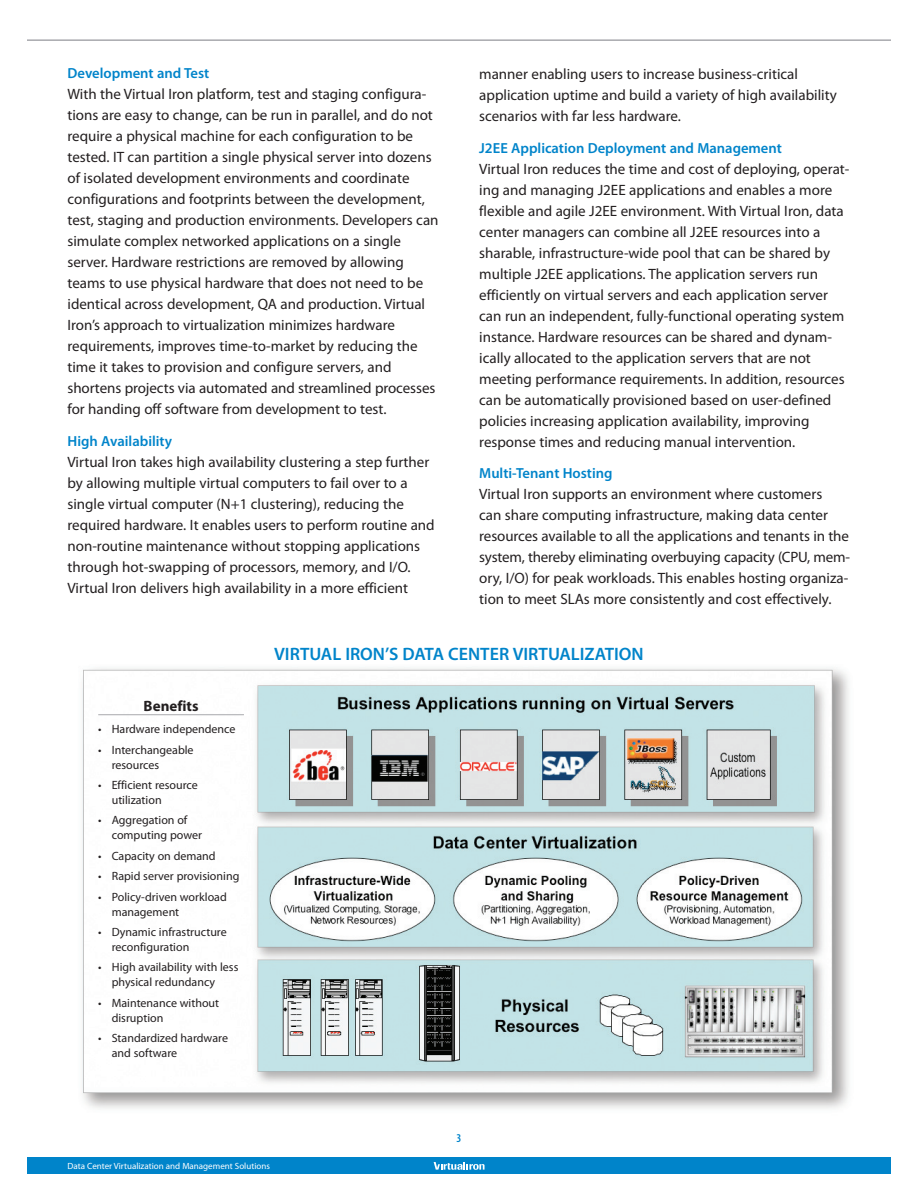
<style>
.page{position:relative;width:918px;height:1188px;background:#fff}
.page>*{position:absolute;margin:0;border:0;box-sizing:border-box;transform-origin:0 0}
.t1{font:600 18px "Myriad Pro";color:#0084ca}
.t2{font:15px/21px "Myriad Pro";color:#231f20}
.t3{font:700 15px "Myriad Pro";color:#231f20}
.t4{font:600 14.7px "Myriad Pro";color:#0084ca}
.t5{font:12px/15px "Myriad Pro";color:#231f20}
.t6{font:600 condensed 12px "Myriad Pro";color:#0084ca}
.t7{font:9px "Myriad Pro";color:#fff}
</style>
<div class="page">
<img style="left:82px;top:668px;width:767px;height:441px">
<div style="left:27px;top:1157px;width:864px;height:17px;background:#0084ca"></div>
<svg style="left:434px;top:1162px;width:51px;height:8px"></svg>
<hr style="left:98px;top:714px;width:146px;height:1px;background:#a8a9ad">
<hr style="left:27px;top:39px;width:864px;height:2px;background:#a8a9ad">
<p class="t4" style="left:68px;top:68px;width:143px">Development and Test</p>
<p class="t2" style="left:68px;top:85px;width:373px">With the Virtual Iron platform, test and staging configura&shy;tions are easy to change, can be run in parallel, and do not require a physical machine for each configuration to be tested. IT can partition a single physical server into dozens of isolated development environments and coordinate configurations and footprints between the development, test, staging and production environments. Developers can simulate complex networked applications on a single server. Hardware restrictions are removed by allowing teams to use physical hardware that does not need to be identical across development, QA and production. Virtual Iron’s approach to virtualization minimizes hardware requirements, improves time-to-market by reducing the time it takes to provision and configure servers, and shortens projects via automated and streamlined processes for handing off software from development to test.</p>
<p class="t4" style="left:68px;top:436px;width:106px">High Availability</p>
<p class="t2" style="left:68px;top:453px;width:369px">Virtual Iron takes high availability clustering a step further by allowing multiple virtual computers to fail over to a single virtual computer (N+1 clustering), reducing the required hardware. It enables users to perform routine and non-routine maintenance without stopping applications through hot-swapping of processors, memory, and I/O.<br>Virtual Iron delivers high availability in a more efficient</p>
<p class="t2" style="left:479px;top:64px;width:359px">manner enabling users to increase business-critical application uptime and build a variety of high availability scenarios with far less hardware.</p>
<p class="t4" style="left:479px;top:142px;width:304px">J2EE Application Deployment and Management</p>
<p class="t2" style="left:479px;top:159px;width:372px">Virtual Iron reduces the time and cost of deploying, operat&shy;ing and managing J2EE applications and enables a more flexible and agile J2EE environment. With Virtual Iron, data center managers can combine all J2EE resources into a sharable, infrastructure-wide pool that can be shared by multiple J2EE applications. The application servers run efficiently on virtual servers and each application server can run an independent, fully-functional operating system instance. Hardware resources can be shared and dynam&shy;ically allocated to the application servers that are not meeting performance requirements. In addition, resources can be automatically provisioned based on user-defined policies increasing application availability, improving response times and reducing manual intervention.</p>
<p class="t4" style="left:479px;top:468px;width:135px">Multi-Tenant Hosting</p>
<p class="t2" style="left:479px;top:485px;width:372px">Virtual Iron supports an environment where customers<br>can share computing infrastructure, making data center resources available to all the applications and tenants in the system, thereby eliminating overbuying capacity (CPU, mem&shy;ory, I/O) for peak workloads. This enables hosting organiza&shy;tion to meet SLAs more consistently and cost effectively.</p>
<p class="t3" style="left:144px;top:700px;width:57px">Benefits</p>
<p class="t5" style="left:98px;top:723px;width:139px">• Hardware independence</p>
<p class="t5" style="left:112px;top:743px;width:83px;text-indent:-14px">• Interchangeable resources</p>
<p class="t5" style="left:112px;top:778px;width:88px;text-indent:-14px">• Efficient resource utilization</p>
<p class="t5" style="left:112px;top:814px;width:92px;text-indent:-14px">• Aggregation of computing power</p>
<p class="t5" style="left:98px;top:849px;width:119px">• Capacity on demand</p>
<p class="t5" style="left:98px;top:870px;width:143px">• Rapid server provisioning</p>
<p class="t5" style="left:112px;top:890px;width:117px;text-indent:-14px">• Policy-driven workload management</p>
<p class="t5" style="left:112px;top:925px;width:117px;text-indent:-14px">• Dynamic infrastructure reconfiguration</p>
<p class="t5" style="left:112px;top:961px;width:128px;text-indent:-14px">• High availability with less physical redundancy</p>
<p class="t5" style="left:112px;top:996px;width:109px;text-indent:-14px">• Maintenance without disruption</p>
<p class="t5" style="left:112px;top:1032px;width:118px;text-indent:-14px">• Standardized hardware and software</p>
<p class="t1" style="left:274px;top:647px;width:371px">VIRTUAL IRON’S DATA CENTER VIRTUALIZATION</p>
<p class="t6" style="left:456px;top:1134px;width:6px">3</p>
<p class="t7" style="left:68px;top:1163px;width:204px">Data Center Virtualization and Management Solutions</p>
</div>
